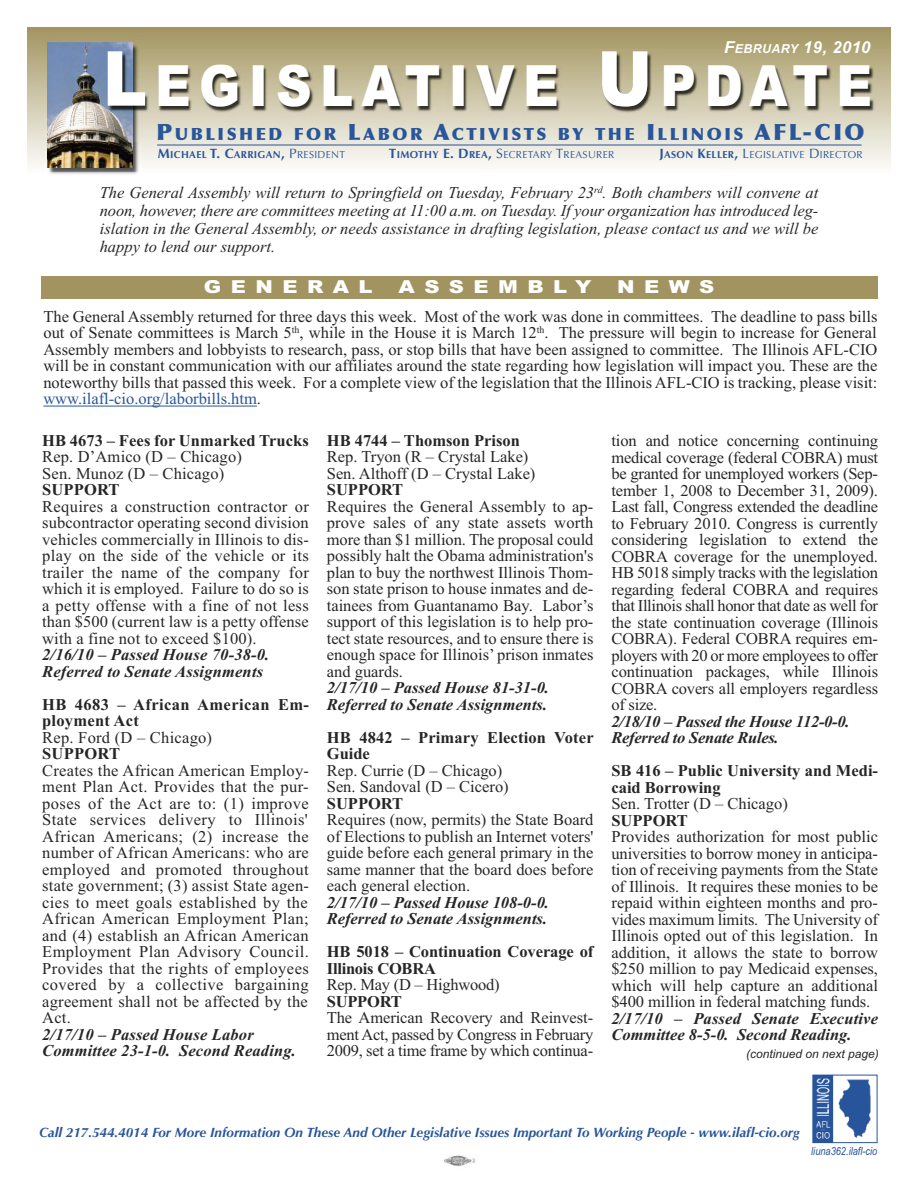
<style>
.page{position:relative;width:918px;height:1188px;background:#fff}
.page>*{position:absolute;margin:0;border:0;box-sizing:border-box;transform-origin:0 0}
.t1{font:900 57px "Arial";letter-spacing:.165em;color:#fff;scale:.87 1}
.t2{font:900 17.85px "Arial";letter-spacing:.45em;color:#fff;scale:1.18 1}
.t3{font:900 16.8px "Optima";letter-spacing:.145em;color:#29559b}
.t4{font:16.5px/16.5px "Times New Roman";color:#272627;text-align:justify}
.t5{font:italic 700 16.5px/16.5px "Times New Roman";color:#272627}
.t6{font:italic 16.5px/18px "Times New Roman";color:#272627;text-align:justify}
.t7{font:700 16.5px/16.5px "Times New Roman";color:#272627}
.t8{font:700 16.5px/16.5px "Times New Roman";letter-spacing:.025em;color:#272627}
.t9{font:italic 700 16.5px "Arial";letter-spacing:.025em;color:#fff}
.t10{font:italic 700 13.5px "Optima";color:#29559b}
.t11{font:italic 12px "Arial";color:#272627}
.t12{font:italic 11.25px "Arial Narrow";color:#29559b}
.t13{font:10.2px "Optima";letter-spacing:.035em;color:#29559b}
.t14{font:700 10.2px "Optima";letter-spacing:.035em;color:#29559b}
.s1{font-size:12.3px}
.s2{font-size:75.9px}
.s3{font-size:22.5px}
.s4{font-size:13.5px}
.s5{font-weight:400;font-size:13.5px}
.s6{font-weight:400}
.s7{font-weight:700;font-size:13.5px}
.s8{font-weight:700}
.s9{color:#29559b}
.s10{font-size:12.75px}
</style>
<div class="page">
<svg style="left:27px;top:28px;width:864px;height:138px;background:#d2ccb6"></svg>
<img style="left:45px;top:39px;width:99px;height:135px">
<img style="left:48px;top:43px;width:30px;height:125px">
<img style="left:78px;top:141px;width:55px;height:27px">
<img style="left:78px;top:41px;width:813px;height:100px">
<hr style="left:157px;top:145px;width:705px;height:1px;background:#29559b">
<div style="left:41px;top:276px;width:836px;height:22px;background:#a29461"></div>
<hr style="left:43px;top:406px;width:214px;height:1px;background:#29559b">
<img style="left:444px;top:1155px;width:31px;height:12px">
<img style="left:814px;top:1077px;width:57px;height:64px">
<div style="left:812px;top:1075px;width:65px;height:68px;border:1px solid #29559b"></div>
<p class="t9" style="left:724px;top:37px;width:148px">F<span class="s1">EBRUARY</span> 19, 2010</p>
<h1 class="t1" style="left:103px;top:53px;width:886px"><span class="s2">L</span>EGISLATIVE <span class="s2">U</span>PDATE</h1>
<p class="t3" style="left:157px;top:124px;width:710px"><span class="s3">P</span>UBLISHED FOR <span class="s3">L</span>ABOR <span class="s3">A</span>CTIVISTS BY THE <span class="s3">I</span>LLINOIS <span class="s3">AFL-CIO</span></p>
<p class="t14" style="left:158px;top:150px;width:189px"><span class="s4">M</span>ICHAEL <span class="s4">T. C</span>ARRIGAN<span class="s4">,</span> <span class="s5">P</span><span class="s6">RESIDENT</span></p>
<p class="t13" style="left:389px;top:150px;width:227px"><span class="s7">T</span><span class="s8">IMOTHY</span> <span class="s7">E. D</span><span class="s8">REA</span><span class="s7">,</span> <span class="s4">S</span>ECRETARY <span class="s4">T</span>REASURER</p>
<p class="t13" style="left:659px;top:150px;width:205px"><span class="s7">J</span><span class="s8">ASON</span> <span class="s7">K</span><span class="s8">ELLER</span><span class="s7">,</span> <span class="s4">L</span>EGISLATIVE <span class="s4">D</span>IRECTOR</p>
<p class="t6" style="left:100px;top:184px;width:720px">The General Assembly will return to Springfield on Tuesday, February 23<sup>rd</sup>. Both chambers will convene at noon, however, there are committees meeting at 11:00 a.m. on Tuesday. If your organization has introduced leg&shy;islation in the General Assembly, or needs assistance in drafting legislation, please contact us and we will be happy to lend our support.</p>
<p class="t2" style="left:204px;top:276px;width:144px">GENERAL</p>
<p class="t2" style="left:399px;top:276px;width:165px">ASSEMBLY</p>
<p class="t2" style="left:617px;top:276px;width:84px">NEWS</p>
<p class="t4" style="left:43px;top:308px;width:836px">The General Assembly returned for three days this week. Most of the work was done in committees. The deadline to pass bills out of Senate committees is March 5<sup>th</sup>, while in the House it is March 12<sup>th</sup>. The pressure will begin to increase for General Assembly members and lobbyists to research, pass, or stop bills that have been assigned to committee. The Illinois AFL-CIO will be in constant communication with our affiliates around the state regarding how legislation will impact you. These are the noteworthy bills that passed this week. For a complete view of the legislation that the Illinois AFL-CIO is tracking, please visit: <span class="s9">www.ilafl-cio.org/laborbills.htm</span>.</p>
<p class="t7" style="left:42px;top:432px;width:268px">HB 4673 – Fees for Unmarked Trucks</p>
<p class="t4" style="left:42px;top:448px;width:201px">Rep. D’Amico (D – Chicago)<br>Sen. Munoz (D – Chicago)</p>
<p class="t7" style="left:42px;top:481px;width:79px">SUPPORT</p>
<p class="t4" style="left:42px;top:498px;width:268px">Requires a construction contractor or subcontractor operating second division vehicles commercially in Illinois to dis&shy;play on the side of the vehicle or its trailer the name of the company for which it is employed. Failure to do so is a petty offense with a fine of not less than $500 (current law is a petty offense with a fine not to exceed $100).</p>
<p class="t5" style="left:42px;top:646px;width:229px">2/16/10 – Passed House 70-38-0.<br>Referred to Senate Assignments</p>
<p class="t8" style="left:42px;top:696px;width:268px">HB 4683 – African American Em&shy;ployment Act</p>
<p class="t4" style="left:42px;top:729px;width:171px">Rep. Ford (D – Chicago)</p>
<p class="t7" style="left:42px;top:745px;width:79px">SUPPORT</p>
<p class="t4" style="left:42px;top:762px;width:268px">Creates the African American Employ&shy;ment Plan Act. Provides that the pur&shy;poses of the Act are to: (1) improve State services delivery to Illinois' African Americans; (2) increase the number of African Americans: who are employed and promoted throughout state government; (3) assist State agen&shy;cies to meet goals established by the African American Employment Plan; and (4) establish an African American Employment Plan Advisory Council.<br>Provides that the rights of employees covered by a collective bargaining agreement shall not be affected by the Act.</p>
<p class="t5" style="left:42px;top:1026px;width:255px">2/17/10 – Passed House Labor<br>Committee 23-1-0. Second Reading.</p>
<p class="t7" style="left:327px;top:432px;width:195px">HB 4744 – Thomson Prison</p>
<p class="t4" style="left:327px;top:448px;width:210px">Rep. Tryon (R – Crystal Lake)<br>Sen. Althoff (D – Crystal Lake)</p>
<p class="t7" style="left:327px;top:481px;width:78px">SUPPORT</p>
<p class="t4" style="left:327px;top:498px;width:268px">Requires the General Assembly to ap&shy;prove sales of any state assets worth more than $1 million. The proposal could possibly halt the Obama administration's plan to buy the northwest Illinois Thom&shy;son state prison to house inmates and de&shy;tainees from Guantanamo Bay. Labor’s support of this legislation is to help pro&shy;tect state resources, and to ensure there is enough space for Illinois’ prison inmates and guards.</p>
<p class="t5" style="left:327px;top:679px;width:224px">2/17/10 – Passed House 81-31-0.<br>Referred to Senate Assignments.</p>
<p class="t7" style="left:327px;top:729px;width:268px">HB 4842 – Primary Election Voter<br>Guide</p>
<p class="t4" style="left:327px;top:762px;width:183px">Rep. Currie (D – Chicago)<br>Sen. Sandoval (D – Cicero)</p>
<p class="t7" style="left:327px;top:795px;width:78px">SUPPORT</p>
<p class="t4" style="left:327px;top:811px;width:268px">Requires (now, permits) the State Board of Elections to publish an Internet voters' guide before each general primary in the same manner that the board does before each general election.</p>
<p class="t5" style="left:327px;top:894px;width:224px">2/17/10 – Passed House 108-0-0.<br>Referred to Senate Assignments.</p>
<p class="t7" style="left:327px;top:943px;width:268px">HB 5018 – Continuation Coverage of<br>Illinois COBRA</p>
<p class="t4" style="left:327px;top:976px;width:174px">Rep. May (D – Highwood)</p>
<p class="t7" style="left:327px;top:993px;width:76px">SUPPORT</p>
<p class="t4" style="left:327px;top:1009px;width:268px">The American Recovery and Reinvest&shy;mentAct, passed by Congress in February 2009, set a time frame by which continua-</p>
<p class="t4" style="left:611px;top:432px;width:268px">tion and notice concerning continuing medical coverage (federal COBRA) must be granted for unemployed workers (Sep&shy;tember 1, 2008 to December 31, 2009).<br>Last fall, Congress extended the deadline to February 2010. Congress is currently considering legislation to extend the COBRA coverage for the unemployed.<br>HB 5018 simply tracks with the legislation regarding federal COBRA and requires that Illinois shall honor that date as well for the state continuation coverage (Illinois COBRA). Federal COBRA requires em&shy;ployers with 20 or more employees to offer continuation packages, while Illinois COBRA covers all employers regardless of size.</p>
<p class="t5" style="left:611px;top:713px;width:240px">2/18/10 – Passed the House 112-0-0.<br>Referred to Senate Rules.</p>
<p class="t7" style="left:611px;top:762px;width:268px">SB 416 – Public University and Medi&shy;caid Borrowing</p>
<p class="t4" style="left:611px;top:795px;width:178px">Sen. Trotter (D – Chicago)</p>
<p class="t7" style="left:611px;top:812px;width:78px">SUPPORT</p>
<p class="t4" style="left:611px;top:828px;width:268px">Provides authorization for most public universities to borrow money in anticipa&shy;tion of receiving payments from the State of Illinois. It requires these monies to be repaid within eighteen months and pro&shy;vides maximum limits. The University of Illinois opted out of this legislation. In addition, it allows the state to borrow $250 million to pay Medicaid expenses, which will help capture an additional $400 million in federal matching funds.</p>
<p class="t5" style="left:611px;top:1010px;width:268px">2/17/10 – Passed Senate Executive<br>Committee 8-5-0. Second Reading.</p>
<p class="t11" style="left:746px;top:1047px;width:134px">(continued on next page)</p>
<p class="t10" style="left:39px;top:1127px;width:762px">Call 217.544.4014 For More Information On These And Other Legislative Issues Important To Working People - www.ilafl-cio.or<span class="s10">g</span></p>
<p class="t12" style="left:811px;top:1145px;width:68px">liuna362.ilafl-cio</p>
</div>
